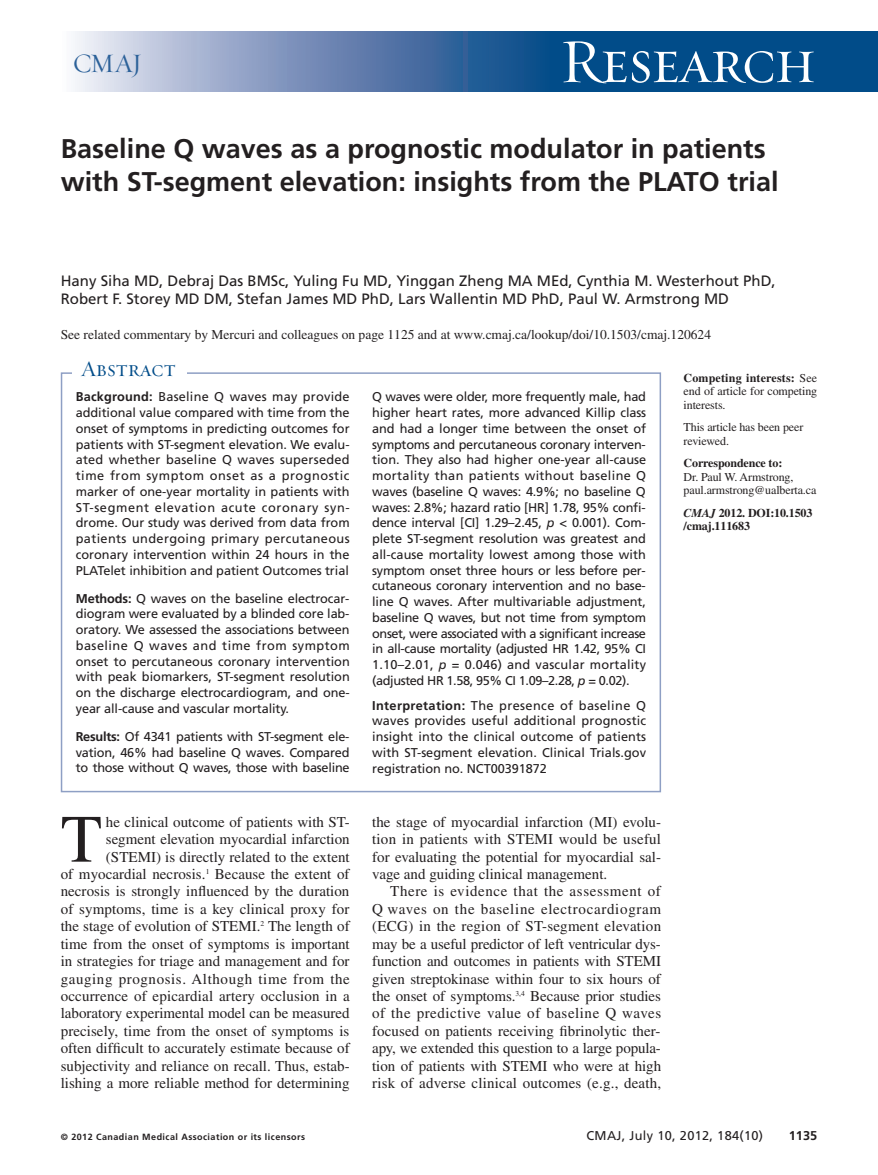
<style>
.page{position:relative;width:878px;height:1175px;background:#fff}
.page>*{position:absolute;margin:0;border:0;box-sizing:border-box;transform-origin:0 0}
.t1{font:67.5px "Times LT Std";color:#231f20}
.t2{font:63px "Requiem Display HTF Small Caps";letter-spacing:-.03em;color:#fff}
.t3{font:700 27px/33px "Frutiger LT Std";color:#231f20}
.t4{font:27px "Requiem Display HTF Roman";color:#2c6199}
.t5{font:22.5px "Requiem Display HTF Small Caps";color:#014c89}
.t6{font:15px/17.4px "Times LT Std";color:#231f20;text-align:justify}
.t7{font:15px/18px "Frutiger LT Std";color:#231f20}
.t8{font:13.5px "Times LT Std";color:#231f20}
.t9{font:12.75px/15.8px "Frutiger LT Std";letter-spacing:-.005em;color:#231f20;text-align:justify}
.t10{font:12.75px "Frutiger LT Std";letter-spacing:.025em;color:#231f20}
.t11{font:700 12.75px "Frutiger LT Std";color:#231f20}
.t12{font:12px/13.5px "Times LT Std";letter-spacing:-.01em;color:#231f20}
.t13{font:700 12px/13.5px "Times LT Std";letter-spacing:-.01em;color:#231f20}
.t14{font:700 9px "Frutiger LT Std";letter-spacing:.05em;color:#231f20}
.s1{font-weight:700}
.s2{font-style:italic}
</style>
<div class="page">
<div style="left:542px;top:32px;width:336px;height:60px;background:#014c89"></div>
<svg style="left:75px;top:32px;width:467px;height:60px;background:#7893ba"></svg>
<div style="left:61px;top:372px;width:600px;height:420px;border:2px solid #8e9fc4"></div>
<div style="left:72px;top:358px;width:115px;height:29px;background:#fff"></div>
<h3 class="t4" style="left:73px;top:47px;width:71px">CMAJ</h3>
<h2 class="t2" style="left:559px;top:23px;width:258px">Research</h2>
<h3 class="t3" style="left:61px;top:134px;width:719px">Baseline Q waves as a prognostic modulator in patients with ST-segment elevation: insights from the PLATO trial</h3>
<p class="t7" style="left:61px;top:273px;width:716px">Hany Siha MD, Debraj Das BMSc, Yuling Fu MD, Yinggan Zheng MA MEd, Cynthia M. Westerhout PhD,<br>Robert F. Storey MD DM, Stefan James MD PhD, Lars Wallentin MD PhD, Paul W. Armstrong MD</p>
<p class="t8" style="left:61px;top:329px;width:652px">See related commentary by Mercuri and colleagues on page 1125 and at www.cmaj.ca/lookup/doi/10.1503/cmaj.120624</p>
<h3 class="t5" style="left:81px;top:355px;width:96px">Abstract</h3>
<p class="t9" style="left:76px;top:390px;width:275px"><span class="s1">Background:</span> Baseline Q waves may provide additional value compared with time from the onset of symptoms in predicting outcomes for patients with ST-segment elevation. We evalu&shy;ated whether baseline Q waves superseded time from symptom onset as a prognostic marker of one-year mortality in patients with ST-segment elevation acute coronary syn&shy;drome. Our study was derived from data from patients undergoing primary percutaneous coronary intervention within 24 hours in the PLATelet inhibition and patient Outcomes trial</p>
<p class="t9" style="left:76px;top:591px;width:275px"><span class="s1">Methods:</span> Q waves on the baseline electrocar&shy;diogram were evaluated by a blinded core lab&shy;oratory. We assessed the associations between baseline Q waves and time from symptom onset to percutaneous coronary intervention with peak biomarkers, ST-segment resolution on the discharge electrocardiogram, and one&shy;year all-cause and vascular mortality.</p>
<p class="t9" style="left:76px;top:729px;width:275px"><span class="s1">Results:</span> Of 4341 patients with ST-segment ele&shy;vation, 46% had baseline Q waves. Compared to those without Q waves, those with baseline</p>
<p class="t9" style="left:372px;top:390px;width:275px">Q waves were older, more frequently male, had higher heart rates, more advanced Killip class and had a longer time between the onset of symptoms and percutaneous coronary interven&shy;tion. They also had higher one-year all-cause mortality than patients without baseline Q waves (baseline Q waves: 4.9%; no baseline Q waves: 2.8%; hazard ratio [HR] 1.78, 95% confi&shy;dence interval [CI] 1.29–2.45, <span class="s2">p</span> &lt; 0.001). Com&shy;plete ST-segment resolution was greatest and all-cause mortality lowest among those with symptom onset three hours or less before per&shy;cutaneous coronary intervention and no base&shy;line Q waves. After multivariable adjustment, baseline Q waves, but not time from symptom onset, were associated with a significant increase in all-cause mortality (adjusted HR 1.42, 95% CI 1.10–2.01, <span class="s2">p</span> = 0.046) and vascular mortality (adjusted HR 1.58, 95% CI 1.09–2.28, <span class="s2">p</span> = 0.02).</p>
<p class="t9" style="left:372px;top:698px;width:275px"><span class="s1">Interpretation:</span> The presence of baseline Q waves provides useful additional prognostic insight into the clinical outcome of patients with ST-segment elevation. Clinical Trials.gov registration no. NCT00391872</p>
<p class="t6" style="left:61px;top:814px;width:291px;text-align:right">he clinical outcome of patients with ST&shy;segment elevation myocardial infarction (STEMI) is directly related to the extent<br>of myocardial necrosis.<sup>1</sup> Because the extent of necrosis is strongly influenced by the duration of symptoms, time is a key clinical proxy for the stage of evolution of STEMI.<sup>2</sup> The length of time from the onset of symptoms is important in strategies for triage and management and for gauging prognosis. Although time from the occurrence of epicardial artery occlusion in a laboratory experimental model can be measured precisely, time from the onset of symptoms is often difficult to accurately estimate because of subjectivity and reliance on recall. Thus, estab&shy;lishing a more reliable method for determining</p>
<p class="t6" style="left:372px;top:814px;width:290px">the stage of myocardial infarction (MI) evolu&shy;tion in patients with STEMI would be useful for evaluating the potential for myocardial sal&shy;vage and guiding clinical management.</p>
<h1 class="t1" style="left:61px;top:815px;width:43px">T</h1>
<p class="t6" style="left:372px;top:884px;width:290px;text-indent:18px">There is evidence that the assessment of Q waves on the baseline electrocardiogram (ECG) in the region of ST-segment elevation may be a useful predictor of left ventricular dys&shy;function and outcomes in patients with STEMI given streptokinase within four to six hours of the onset of symptoms.<sup>3,4</sup> Because prior studies of the predictive value of baseline Q waves focused on patients receiving fibrinolytic ther&shy;apy, we extended this question to a large popula&shy;tion of patients with STEMI who were at high risk of adverse clinical outcomes (e.g., death,</p>
<p class="t12" style="left:683px;top:372px;width:135px;text-align:justify"><span class="s1">Competing interests:</span> See end of article for competing interests.</p>
<p class="t12" style="left:683px;top:422px;width:121px">This article has been peer reviewed.</p>
<p class="t13" style="left:683px;top:458px;width:100px">Correspondence to:</p>
<p class="t12" style="left:683px;top:471px;width:134px">Dr. Paul W. Armstrong, paul.armstrong@ualberta.ca</p>
<p class="t13" style="left:683px;top:507px;width:130px"><span class="s2">CMAJ</span> 2012. DOI:10.1503 /cmaj.111683</p>
<p class="t14" style="left:61px;top:1132px;width:246px">© 2012 Canadian Medical Association or its licensors</p>
<p class="t10" style="left:586px;top:1130px;width:178px">CMAJ, July 10, 2012, 184(10)</p>
<p class="t11" style="left:788px;top:1130px;width:30px">1135</p>
</div>
